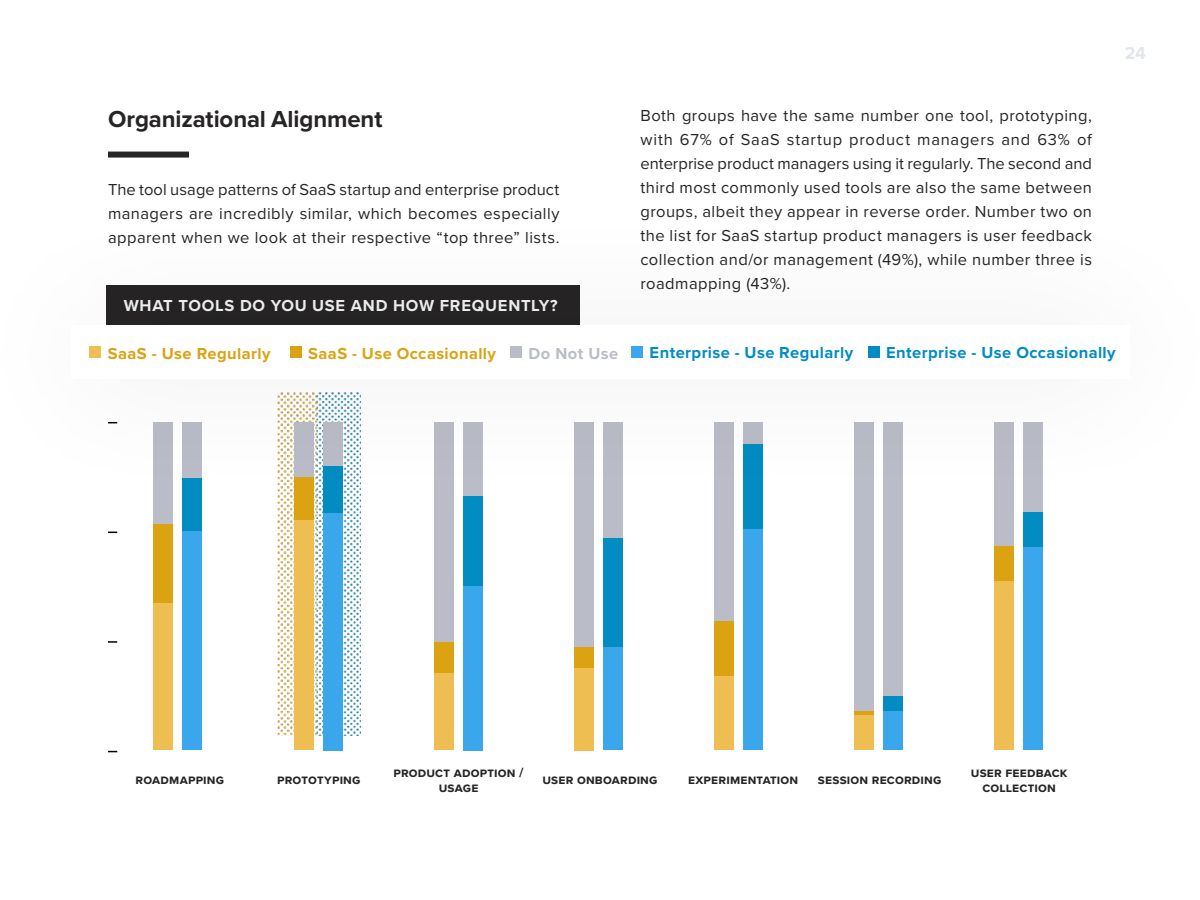
<style>
.page{position:relative;width:1200px;height:900px;background:#fff}
.page>*{position:absolute;margin:0;border:0;box-sizing:border-box;transform-origin:0 0}
.t1{font:700 24px "Proxima Nova";letter-spacing:-.005em;color:#262424}
.t2{font:700 18px "Proxima Nova";color:#cbd2db}
.t3{font:16.5px/24px "Proxima Nova";letter-spacing:.03em;color:#262424;text-align:justify}
.t4{font:700 16.5px "Proxima Nova";letter-spacing:.03em;color:#028cc2}
.t5{font:700 16.5px "Proxima Nova";letter-spacing:.025em;color:#dba211}
.t6{font:700 16.5px "Proxima Nova";letter-spacing:.045em;color:#f0f1f3}
.t7{font:700 16.5px "Proxima Nova";color:#babdc7}
.t8{font:700 13.5px/15px "Proxima Nova";letter-spacing:.01em;color:#262424;text-align:center}
</style>
<div class="page">
<img style="left:277px;top:508px;width:84px;height:228px">
<div style="left:108px;top:152px;width:81px;height:6px;background:#262424"></div>
<svg style="left:108px;top:641px;width:9px;height:2px"></svg>
<div style="left:154px;top:603px;width:19px;height:147px;background:#efbe53"></div>
<div style="left:294px;top:520px;width:20px;height:230px;background:#efbe53"></div>
<div style="left:434px;top:673px;width:20px;height:77px;background:#efbe53"></div>
<div style="left:574px;top:668px;width:20px;height:82px;background:#efbe53"></div>
<div style="left:714px;top:676px;width:20px;height:74px;background:#efbe53"></div>
<div style="left:855px;top:715px;width:19px;height:35px;background:#efbe53"></div>
<div style="left:995px;top:580px;width:19px;height:170px;background:#efbe53"></div>
<div style="left:154px;top:524px;width:19px;height:79px;background:#dba211"></div>
<div style="left:294px;top:477px;width:20px;height:43px;background:#dba211"></div>
<div style="left:434px;top:641px;width:20px;height:32px;background:#dba211"></div>
<div style="left:574px;top:647px;width:20px;height:21px;background:#dba211"></div>
<div style="left:714px;top:620px;width:20px;height:56px;background:#dba211"></div>
<hr style="left:855px;top:711px;width:19px;height:4px;background:#dba211">
<div style="left:995px;top:546px;width:19px;height:34px;background:#dba211"></div>
<div style="left:154px;top:422px;width:19px;height:102px;background:#babdc7"></div>
<div style="left:434px;top:422px;width:20px;height:219px;background:#babdc7"></div>
<div style="left:574px;top:422px;width:20px;height:225px;background:#babdc7"></div>
<div style="left:714px;top:422px;width:20px;height:198px;background:#babdc7"></div>
<div style="left:855px;top:422px;width:19px;height:289px;background:#babdc7"></div>
<div style="left:995px;top:422px;width:19px;height:124px;background:#babdc7"></div>
<div style="left:182px;top:531px;width:20px;height:219px;background:#3aa6ec"></div>
<div style="left:323px;top:513px;width:20px;height:237px;background:#3aa6ec"></div>
<div style="left:463px;top:586px;width:19px;height:164px;background:#3aa6ec"></div>
<div style="left:603px;top:647px;width:20px;height:103px;background:#3aa6ec"></div>
<div style="left:743px;top:529px;width:20px;height:221px;background:#3aa6ec"></div>
<div style="left:883px;top:711px;width:20px;height:39px;background:#3aa6ec"></div>
<div style="left:1023px;top:547px;width:20px;height:203px;background:#3aa6ec"></div>
<div style="left:182px;top:477px;width:20px;height:54px;background:#028cc2"></div>
<div style="left:323px;top:465px;width:20px;height:48px;background:#028cc2"></div>
<div style="left:463px;top:496px;width:19px;height:90px;background:#028cc2"></div>
<div style="left:603px;top:538px;width:20px;height:109px;background:#028cc2"></div>
<div style="left:743px;top:444px;width:20px;height:85px;background:#028cc2"></div>
<div style="left:883px;top:695px;width:20px;height:16px;background:#028cc2"></div>
<div style="left:1023px;top:512px;width:20px;height:35px;background:#028cc2"></div>
<div style="left:603px;top:422px;width:20px;height:116px;background:#babdc7"></div>
<div style="left:883px;top:422px;width:20px;height:273px;background:#babdc7"></div>
<div style="left:1023px;top:422px;width:20px;height:90px;background:#babdc7"></div>
<div style="left:0;top:197px;width:1200px;height:311px;background:#000;opacity:.1"></div>
<div style="left:71px;top:326px;width:1058px;height:53px;background:#fff"></div>
<div style="left:90px;top:347px;width:11px;height:11px;background:#efbe53"></div>
<div style="left:632px;top:347px;width:11px;height:11px;background:#3aa6ec"></div>
<div style="left:290px;top:347px;width:12px;height:11px;background:#dba211"></div>
<div style="left:510px;top:347px;width:12px;height:11px;background:#babdc7"></div>
<div style="left:868px;top:347px;width:11px;height:11px;background:#028cc2"></div>
<p class="t2" style="left:1125px;top:40px;width:23px">24</p>
<h1 class="t1" style="left:108px;top:101px;width:276px">Organizational Alignment</h1>
<p class="t3" style="left:108px;top:177px;width:453px">The tool usage patterns of SaaS startup and enterprise product managers are incredibly similar, which becomes especially apparent when we look at their respective “top three” lists.</p>
<p class="t6" style="left:124px;top:293px;width:435px">WHAT TOOLS DO YOU USE AND HOW FREQUENTLY?</p>
<p class="t3" style="left:640px;top:103px;width:453px">Both groups have the same number one tool, prototyping, with 67% of SaaS startup product managers and 63% of enterprise product managers using it regularly. The second and third most commonly used tools are also the same between groups, albeit they appear in reverse order. Number two on the list for SaaS startup product managers is user feedback collection and/or management (49%), while number three is roadmapping (43%).</p>
<p class="t5" style="left:108px;top:341px;width:164px">SaaS - Use Regularly</p>
<p class="t5" style="left:308px;top:341px;width:190px">SaaS - Use Occasionally</p>
<p class="t7" style="left:529px;top:341px;width:91px">Do Not Use</p>
<p class="t4" style="left:650px;top:340px;width:205px">Enterprise - Use Regularly</p>
<p class="t4" style="left:886px;top:341px;width:231px">Enterprise - Use Occasionally</p>
<p class="t8" style="left:393px;top:765px;width:132px">product adoption / usage</p>
<p class="t8" style="left:818px;top:772px;width:125px">session recording</p>
<p class="t8" style="left:971px;top:765px;width:98px">user feedback collection</p>
<p class="t8" style="left:136px;top:772px;width:90px">roadmapping</p>
<p class="t8" style="left:277px;top:772px;width:85px">prototyping</p>
<p class="t8" style="left:542px;top:772px;width:117px">user onboarding</p>
<p class="t8" style="left:688px;top:772px;width:112px">experimentation</p>
</div>
